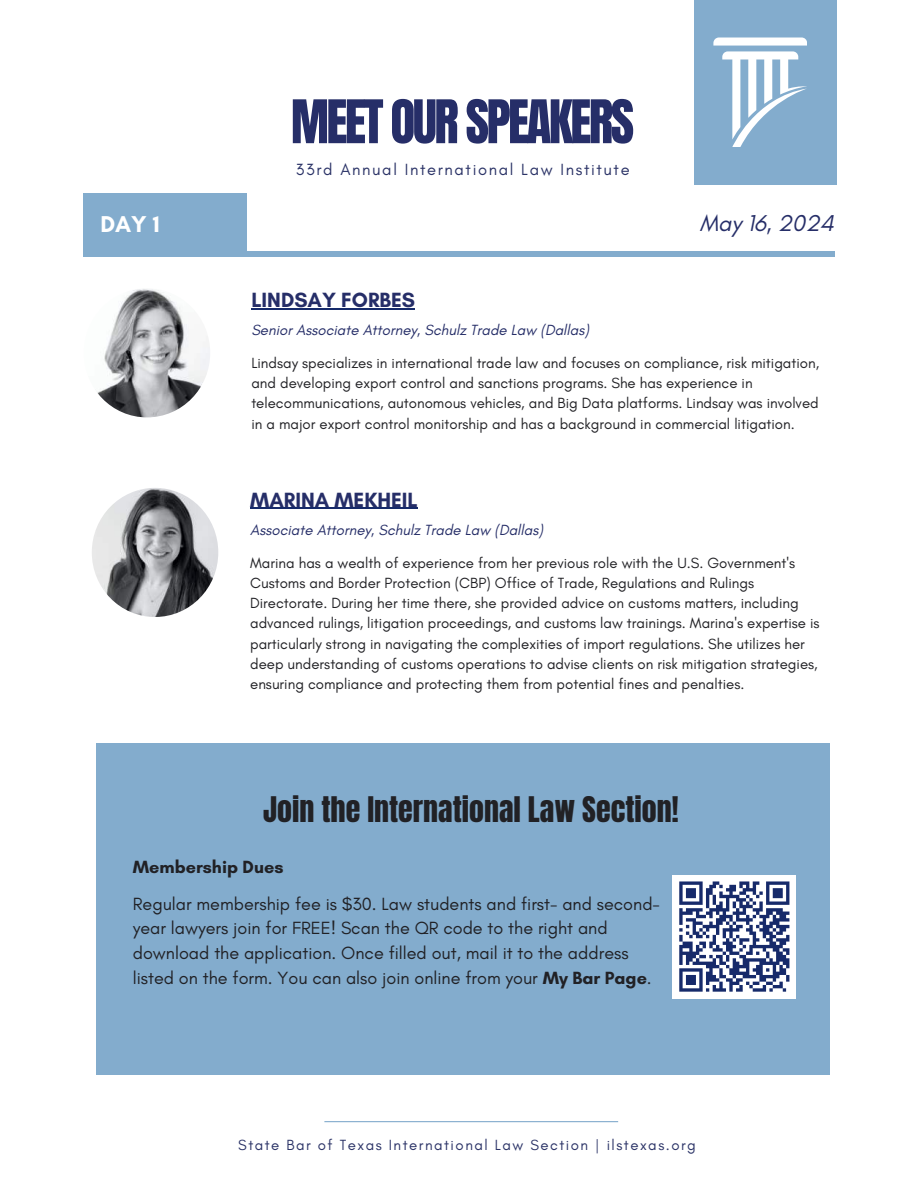
<style>
.page{position:relative;width:918px;height:1188px;background:#fff}
.page>*{position:absolute;margin:0;border:0;box-sizing:border-box;transform-origin:0 0}
.t1{font:51px "Anton";letter-spacing:-.05em;color:#262e68}
.t2{font:30px "Anton";color:#212125}
.t3{font:italic 23.4px "Glacial Indifference";color:#262e68}
.t4{font:700 23.4px "Glacial Indifference";color:#fff}
.t5{font:700 21px "Glacial Indifference";color:#262e68}
.t6{font:18px/24.8px "Glacial Indifference";color:#212125}
.t7{font:700 18px "Glacial Indifference";color:#212125}
.t8{font:16.5px "Glacial Indifference";letter-spacing:.1em;color:#2b3367}
.t9{font:15px/20.2px "Glacial Indifference";color:#212125}
.t10{font:italic 15px "Glacial Indifference";color:#262e68}
.t11{font:15px "Glacial Indifference";letter-spacing:.1em;color:#2b3367}
.s1{font-weight:700}
</style>
<div class="page">
<div style="left:84px;top:252px;width:751px;height:5px;background:#83accd"></div>
<div style="left:83px;top:193px;width:164px;height:63px;background:#83accd"></div>
<div style="left:695px;top:0;width:142px;height:184px;background:#83accd"></div>
<svg style="left:713px;top:38px;width:94px;height:109px"></svg>
<img style="left:84px;top:288px;width:126px;height:129px;border-radius:50%">
<hr style="left:251px;top:308px;width:164px;height:1px;background:#162a6a">
<hr style="left:324px;top:1121px;width:294px;height:1px;background:#83accd">
<img style="left:92px;top:488px;width:126px;height:129px;border-radius:50%">
<hr style="left:250px;top:508px;width:168px;height:1px;background:#162a6a">
<div style="left:96px;top:744px;width:733px;height:331px;background:#83accd"></div>
<div style="left:673px;top:875px;width:123px;height:123px;background:#fff"></div>
<svg style="left:679px;top:881px;width:111px;height:111px"></svg>
<h1 class="t1" style="left:291px;top:96px;width:345px">MEET OUR SPEAKERS</h1>
<p class="t8" style="left:296px;top:160px;width:335px">33rd Annual International Law Institute</p>
<h3 class="t4" style="left:100px;top:209px;width:61px">DAY 1</h3>
<h3 class="t3" style="left:700px;top:210px;width:136px">May 16, 2024</h3>
<h3 class="t5" style="left:251px;top:287px;width:165px">LINDSAY FORBES</h3>
<p class="t10" style="left:251px;top:322px;width:339px">Senior Associate Attorney, Schulz Trade Law (Dallas)</p>
<p class="t9" style="left:251px;top:353px;width:569px">Lindsay specializes in international trade law and focuses on compliance, risk mitigation, and developing export control and sanctions programs. She has experience in telecommunications, autonomous vehicles, and Big Data platforms. Lindsay was involved in a major export control monitorship and has a background in commercial litigation.</p>
<h3 class="t5" style="left:250px;top:487px;width:169px">MARINA MEKHEIL</h3>
<p class="t10" style="left:250px;top:521px;width:294px">Associate Attorney, Schulz Trade Law (Dallas)</p>
<p class="t9" style="left:250px;top:553px;width:571px">Marina has a wealth of experience from her previous role with the U.S. Government's Customs and Border Protection (CBP) Office of Trade, Regulations and Rulings Directorate. During her time there, she provided advice on customs matters, including advanced rulings, litigation proceedings, and customs law trainings. Marina's expertise is particularly strong in navigating the complexities of import regulations. She utilizes her deep understanding of customs operations to advise clients on risk mitigation strategies, ensuring compliance and protecting them from potential fines and penalties.</p>
<h2 class="t2" style="left:263px;top:794px;width:417px">Join the International Law Section!</h2>
<p class="t7" style="left:133px;top:856px;width:152px">Membership Dues</p>
<p class="t6" style="left:133px;top:892px;width:529px">Regular membership fee is $30. Law students and first- and second&shy;year lawyers join for FREE! Scan the QR code to the right and download the application. Once filled out, mail it to the address listed on the form. You can also join online from your <span class="s1">My Bar Page</span>.</p>
<p class="t11" style="left:238px;top:1137px;width:459px">State Bar of Texas International Law Section | ilstexas.org</p>
</div>
